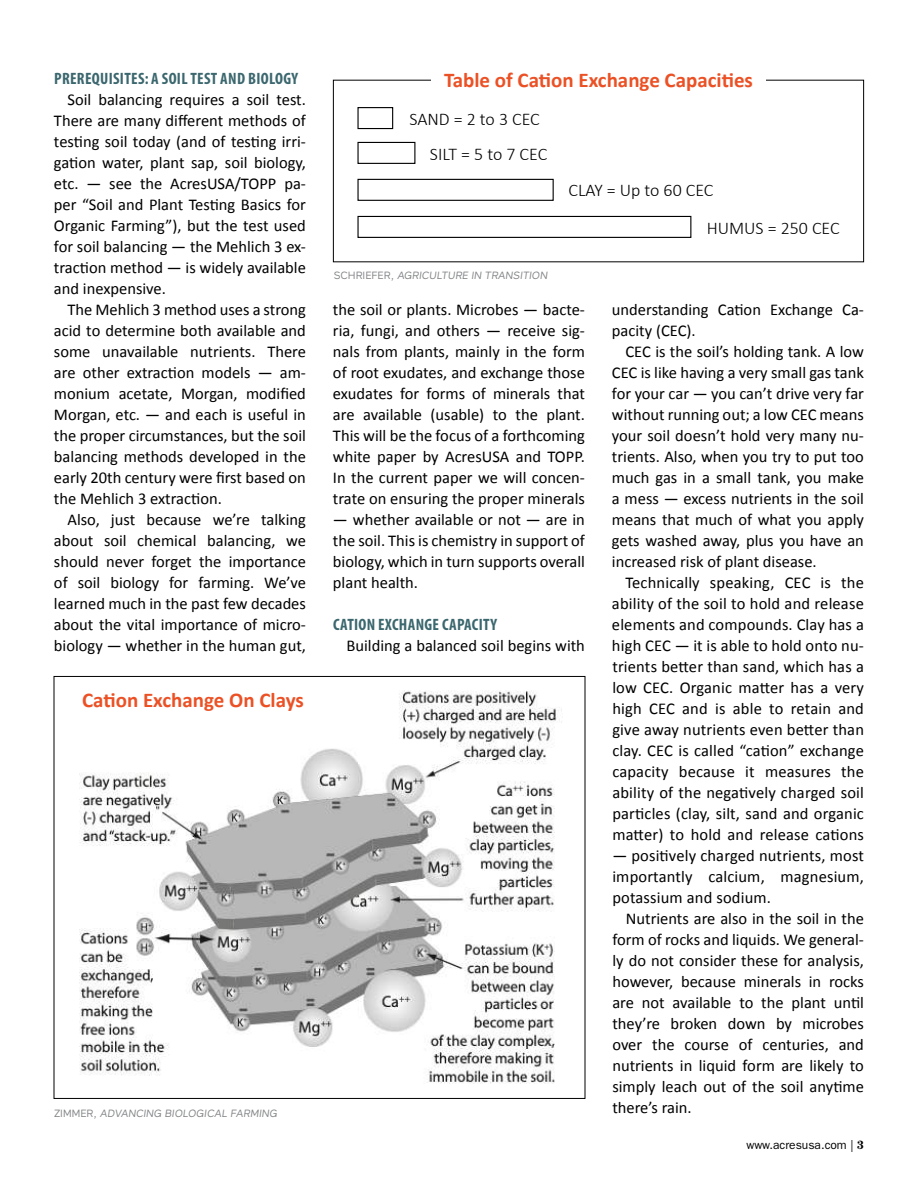
<style>
.page{position:relative;width:918px;height:1188px;background:#fff}
.page>*{position:absolute;margin:0;border:0;box-sizing:border-box;transform-origin:0 0}
.t1{font:700 21px "Calibri";color:#eb5125}
.t2{font:300 17.85px/35.1px "Calibri";color:#000}
.t3{font:16.5px/21px "Calibri";color:#000;text-align:justify}
.t4{font:700 condensed 16.5px "Myriad Pro";letter-spacing:.02em;color:#3b676e}
.t5{font:12px "ITC Franklin Gothic Std";color:#000}
.t6{font:10.5px "Rutan Trial";color:#808284}
.s1{font-family:"Century Std";font-weight:700}
</style>
<div class="page">
<img style="left:79px;top:690px;width:483px;height:394px">
<div style="left:357px;top:107px;width:36px;height:22px;border:1px solid #000"></div>
<div style="left:357px;top:142px;width:58px;height:22px;border:1px solid #000"></div>
<div style="left:357px;top:179px;width:197px;height:22px;border:1px solid #000"></div>
<div style="left:357px;top:216px;width:334px;height:22px;border:1px solid #000"></div>
<div style="left:333px;top:80px;width:531px;height:182px;border:1px solid #000"></div>
<div style="left:431px;top:67px;width:335px;height:24px;background:#fff"></div>
<p class="t4" style="left:54px;top:72px;width:246px">PREREQUISITES: A SOIL TEST AND BIOLOGY</p>
<p class="t3" style="left:54px;top:89px;width:254px;text-indent:13px">Soil balancing requires a soil test.<br>There are many di昀昀erent methods of tes琀椀ng soil today (and of tes琀椀ng irri&shy;ga琀椀on water, plant sap, soil biology, etc. — see the AcresUSA/TOPP pa&shy;per “Soil and Plant Tes琀椀ng Basics for Organic Farming”), but the test used for soil balancing — the Mehlich 3 ex&shy;trac琀椀on method — is widely available and inexpensive.</p>
<p class="t3" style="left:54px;top:299px;width:254px;text-indent:13px">The Mehlich 3 method uses a strong acid to determine both available and some unavailable nutrients. There are other extrac琀椀on models — am&shy;monium acetate, Morgan, modi昀椀ed Morgan, etc. — and each is useful in the proper circumstances, but the soil balancing methods developed in the early 20th century were 昀椀rst based on the Mehlich 3 extrac琀椀on.</p>
<p class="t3" style="left:54px;top:509px;width:254px;text-indent:13px">Also, just because we’re talking about soil chemical balancing, we should never forget the importance of soil biology for farming. We’ve learned much in the past few decades about the vital importance of micro&shy;biology — whether in the human gut,</p>
<p class="t1" style="left:82px;top:687px;width:223px">Ca琀椀on Exchange On Clays</p>
<p class="t6" style="left:54px;top:1109px;width:226px">ZIMMER, ADVANCING BIOLOGICAL FARMING</p>
<p class="t1" style="left:444px;top:67px;width:310px">Table of Ca琀椀on Exchange Capaci琀椀es</p>
<p class="t2" style="left:430px;top:103px;width:119px;text-indent:-20px">SAND = 2 to 3 CEC<br>SILT = 5 to 7 CEC</p>
<p class="t6" style="left:334px;top:271px;width:217px">SCHRIEFER, AGRICULTURE IN TRANSITION</p>
<p class="t2" style="left:707px;top:174px;width:135px;line-height:37.3px;text-indent:-138px">CLAY = Up to 60 CEC<br>HUMUS = 250 CEC</p>
<p class="t3" style="left:333px;top:299px;width:254px">the soil or plants. Microbes — bacte&shy;ria, fungi, and others — receive sig&shy;nals from plants, mainly in the form of root exudates, and exchange those exudates for forms of minerals that are available (usable) to the plant.<br>This will be the focus of a forthcoming white paper by AcresUSA and TOPP.<br>In the current paper we will concen&shy;trate on ensuring the proper minerals</p>
<p class="t3" style="left:333px;top:509px;width:253px">— whether available or not — are in the soil. This is chemistry in support of biology, which in turn supports overall plant health.</p>
<p class="t4" style="left:333px;top:619px;width:166px">CATION EXCHANGE CAPACITY</p>
<p class="t3" style="left:346px;top:635px;width:240px">Building a balanced soil begins with</p>
<p class="t3" style="left:612px;top:299px;width:253px">understanding Ca琀椀on Exchange Ca&shy;pacity (CEC).</p>
<p class="t3" style="left:612px;top:341px;width:254px;text-indent:13px">CEC is the soil’s holding tank. A low CEC is like having a very small gas tank for your car — you can’t drive very far without running out; a low CEC means your soil doesn’t hold very many nu&shy;trients. Also, when you try to put too much gas in a small tank, you make a mess — excess nutrients in the soil means that much of what you apply gets washed away, plus you have an increased risk of plant disease.</p>
<p class="t3" style="left:612px;top:572px;width:254px;text-indent:13px">Technically speaking, CEC is the ability of the soil to hold and release elements and compounds. Clay has a high CEC — it is able to hold onto nu&shy;trients be琀琀er than sand, which has a low CEC. Organic ma琀琀er has a very high CEC and is able to retain and give away nutrients even be琀琀er than clay. CEC is called “ca琀椀on” exchange capacity because it measures the ability of the nega琀椀vely charged soil par琀椀cles (clay, silt, sand and organic ma琀琀er) to hold and release ca琀椀ons</p>
<p class="t3" style="left:612px;top:845px;width:253px">— posi琀椀vely charged nutrients, most importantly calcium, magnesium, potassium and sodium.</p>
<p class="t3" style="left:612px;top:908px;width:253px;text-indent:13px">Nutrients are also in the soil in the form of rocks and liquids. We general&shy;ly do not consider these for analysis, however, because minerals in rocks are not available to the plant un琀椀l they’re broken down by microbes over the course of centuries, and nutrients in liquid form are likely to simply leach out of the soil any琀椀me there’s rain.</p>
<p class="t5" style="left:746px;top:1140px;width:119px">www.acresusa.com | <span class="s1">3</span></p>
</div>
